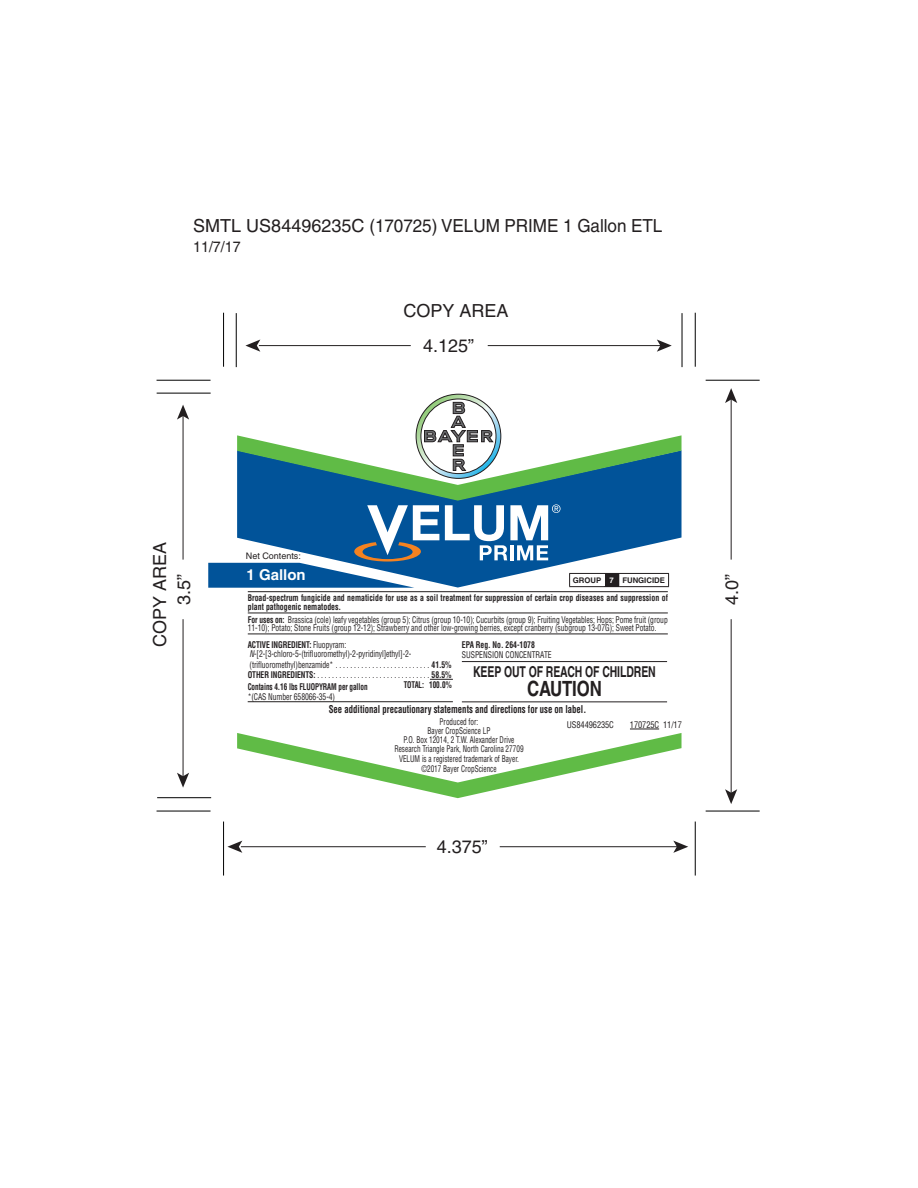
<style>
.page{position:relative;width:918px;height:1188px;background:#fff}
.page>*{position:absolute;margin:0;border:0;box-sizing:border-box;transform-origin:0 0}
.t1{font:700 21px "Helvetica";letter-spacing:-.01em;color:#231f20;scale:.8 1}
.t2{font:18px "Helvetica";color:#231f20}
.t3{font:700 15px "Helvetica";letter-spacing:-.01em;color:#231f20;scale:.7 1}
.t4{font:700 15px "Helvetica";color:#fff}
.t5{font:15px "Helvetica";color:#231f20;scale:.95 1}
.t6{font:700 condensed 10.5px "Helvetica";color:#231f20;scale:.83 1}
.t7{font:condensed 9px/8.7px "Helvetica";letter-spacing:-.005em;color:#231f20;scale:.84 1}
.t8{font:condensed 9px/9.9px "Helvetica";letter-spacing:-.005em;color:#231f20;scale:.85 1}
.t9{font:condensed 9px/9.3px "Helvetica";letter-spacing:-.005em;color:#231f20;text-align:center;scale:.8 1}
.t10{font:700 condensed 9px/9px "Helvetica";color:#231f20;scale:.87 1}
.t11{font:700 condensed 9px "Helvetica";color:#231f20;scale:.8 1}
.t12{font:condensed 9px "Helvetica";letter-spacing:-.005em;color:#231f20;scale:.93 1}
.t13{font:700 condensed 9px "Helvetica";color:#231f20;scale:.85 1}
.t14{font:9px "Helvetica";color:#231f20}
.t15{font:700 7.8px "Helvetica";color:#231f20}
.s1{color:#fff}
.s2{font-weight:700}
.s3{font-style:italic}
</style>
<div class="page">
<hr style="left:223px;top:313px;width:1px;height:54px;background:#000">
<hr style="left:157px;top:380px;width:54px;height:1px;background:#000">
<hr style="left:157px;top:811px;width:54px;height:1px;background:#000">
<hr style="left:223px;top:822px;width:1px;height:54px;background:#000">
<hr style="left:695px;top:313px;width:1px;height:54px;background:#000">
<hr style="left:706px;top:380px;width:54px;height:1px;background:#000">
<hr style="left:706px;top:811px;width:54px;height:1px;background:#000">
<hr style="left:695px;top:822px;width:1px;height:54px;background:#000">
<hr style="left:236px;top:313px;width:1px;height:54px;background:#000">
<hr style="left:157px;top:393px;width:54px;height:1px;background:#000">
<hr style="left:157px;top:797px;width:54px;height:1px;background:#000">
<hr style="left:682px;top:313px;width:1px;height:54px;background:#000">
<hr style="left:500px;top:846px;width:178px;height:1px;background:#231f20">
<hr style="left:488px;top:345px;width:173px;height:1px;background:#231f20">
<hr style="left:241px;top:846px;width:185px;height:1px;background:#231f20">
<hr style="left:259px;top:345px;width:152px;height:1px;background:#231f20">
<svg style="left:673px;top:841px;width:15px;height:12px"></svg>
<svg style="left:657px;top:340px;width:15px;height:12px"></svg>
<svg style="left:227px;top:841px;width:15px;height:12px"></svg>
<svg style="left:245px;top:340px;width:15px;height:12px"></svg>
<hr style="left:731px;top:399px;width:1px;height:161px;background:#231f20">
<hr style="left:183px;top:415px;width:1px;height:145px;background:#231f20">
<hr style="left:731px;top:619px;width:1px;height:177px;background:#231f20">
<hr style="left:183px;top:619px;width:1px;height:160px;background:#231f20">
<svg style="left:725px;top:388px;width:12px;height:15px"></svg>
<svg style="left:177px;top:405px;width:12px;height:15px"></svg>
<svg style="left:725px;top:789px;width:12px;height:15px"></svg>
<svg style="left:177px;top:773px;width:12px;height:15px"></svg>
<svg style="left:416px;top:394px;width:85px;height:84px"></svg>
<svg style="left:208px;top:402px;width:474px;height:186px"></svg>
<svg style="left:237px;top:729px;width:445px;height:69px"></svg>
<hr style="left:248px;top:701px;width:205px;height:1px;background:#231f20">
<svg style="left:430px;top:679px;width:23px;height:1px"></svg>
<hr style="left:462px;top:661px;width:205px;height:1px;background:#231f20">
<hr style="left:462px;top:701px;width:205px;height:1px;background:#231f20">
<hr style="left:248px;top:591px;width:420px;height:1px;background:#231f20">
<hr style="left:248px;top:613px;width:420px;height:1px;background:#231f20">
<hr style="left:248px;top:634px;width:420px;height:1px;background:#231f20">
<h2 class="t2" style="left:193px;top:216px;width:471px">SMTL US84496235C (170725) VELUM PRIME 1 Gallon ETL</h2>
<h3 class="t5" style="left:193px;top:238px;width:51px">11/7/17</h3>
<h2 class="t2" style="left:403px;top:301px;width:107px">COPY AREA</h2>
<h2 class="t2" style="left:423px;top:335px;width:53px">4.125”</h2>
<h2 class="t2" style="left:150px;top:647px;width:107px;rotate:-90deg">COPY AREA</h2>
<p class="t14" style="left:246px;top:551px;width:57px">Net Contents:</p>
<h3 class="t4" style="left:247px;top:566px;width:61px">1 Gallon</h3>
<p class="t15" style="left:573px;top:576px;width:94px">GROUP <span class="s1">7</span> FUNGICIDE</p>
<h2 class="t2" style="left:173px;top:605px;width:33px;rotate:-90deg">3.5”</h2>
<h2 class="t2" style="left:721px;top:605px;width:33px;rotate:-90deg">4.0”</h2>
<p class="t10" style="left:248px;top:593px;width:484px">Broad-spectrum fungicide and nematicide for use as a soil treatment for suppression of certain crop diseases and suppression of plant pathogenic nematodes.</p>
<p class="t7" style="left:248px;top:615px;width:502px"><span class="s2">For uses on:</span> Brassica (cole) leafy vegetables (group 5); Citrus (group 10-10); Cucurbits (group 9); Fruiting Vegetables; Hops; Pome fruit (group<br>11-10); Potato; Stone Fruits (group 12-12); Strawberry and other low-growing berries, except cranberry (subgroup 13-07G); Sweet Potato.</p>
<p class="t8" style="left:248px;top:640px;width:242px"><span class="s2">ACTIVE INGREDIENT:</span> Fluopyram:<br><span class="s3">N</span>-[2-[3-chloro-5-(trifluoromethyl)-2-pyridinyl]ethyl]-2- (trifluoromethyl)benzamide* . . . . . . . . . . . . . . . . . . . . . . . . . <span class="s2">41.5% OTHER INGREDIENTS:</span> . . . . . . . . . . . . . . . . . . . . . . . . . . . . . . <span class="s2">58.5%</span></p>
<p class="t11" style="left:248px;top:681px;width:151px">Contains 4.16 lbs FLUOPYRAM per gallon</p>
<p class="t11" style="left:404px;top:679px;width:61px">TOTAL: 100.0%</p>
<p class="t8" style="left:248px;top:691px;width:104px">*(CAS Number 658066-35-4)</p>
<p class="t13" style="left:462px;top:639px;width:87px">EPA Reg. No. 264-1078</p>
<p class="t8" style="left:462px;top:650px;width:107px">SUSPENSION CONCENTRATE</p>
<h3 class="t3" style="left:473px;top:662px;width:263px">KEEP OUT OF REACH OF CHILDREN</h3>
<h1 class="t1" style="left:527px;top:676px;width:95px">CAUTION</h1>
<p class="t6" style="left:329px;top:703px;width:312px">See additional precautionary statements and directions for use on label.</p>
<p class="t9" style="left:394px;top:717px;width:163px">Produced for:<br>Bayer CropScience LP<br>P. O. Box 12014, 2 T.W. Alexander Drive<br>Research Triangle Park, North Carolina 27709<br>VELUM is a registered trademark of Bayer. ©2017 Bayer CropScience</p>
<p class="t12" style="left:567px;top:719px;width:52px">US84496235C</p>
<p class="t12" style="left:630px;top:719px;width:57px">170725C 11/17</p>
<h2 class="t2" style="left:437px;top:836px;width:53px">4.375”</h2>
</div>
